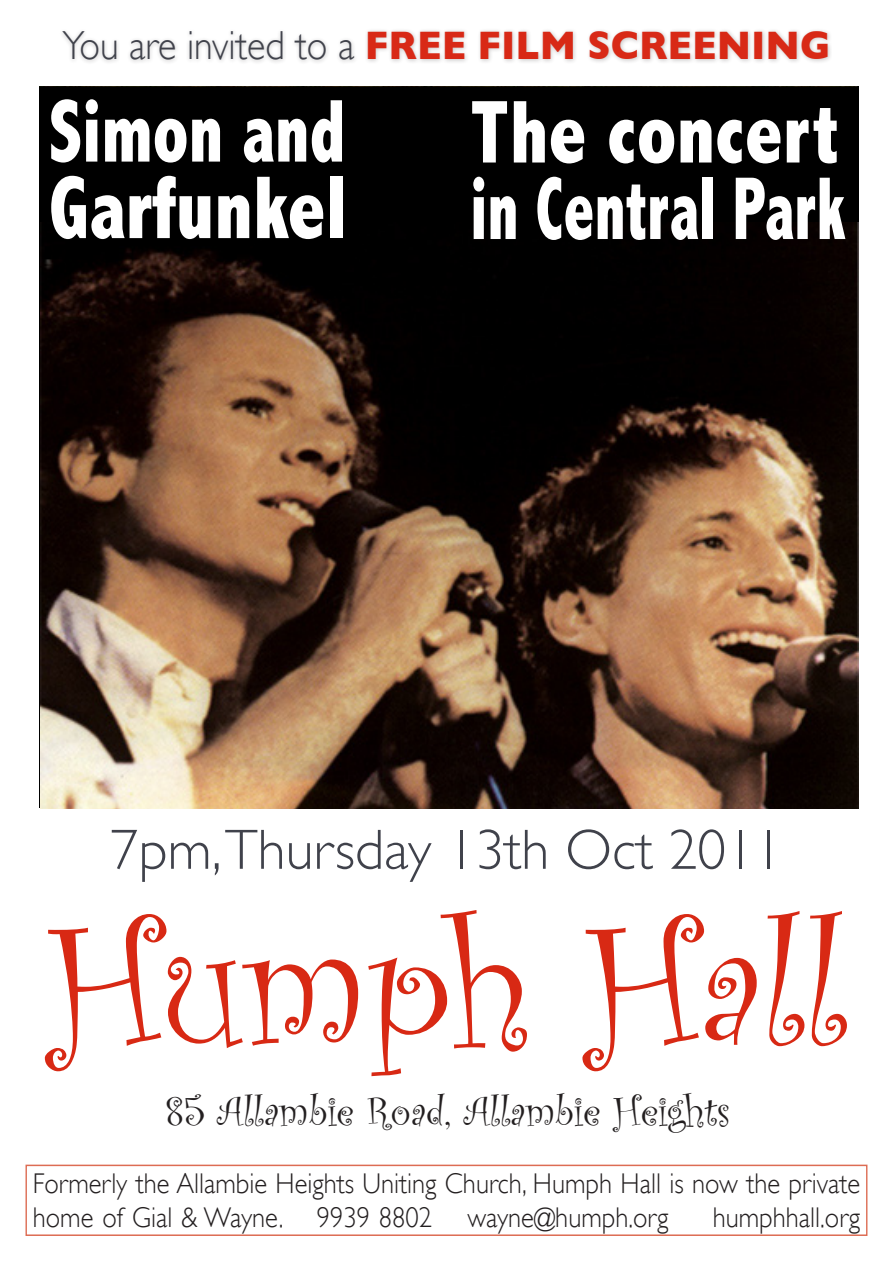
<style>
.page{position:relative;width:893px;height:1263px;background:#fff}
.page>*{position:absolute;margin:0;border:0;box-sizing:border-box;transform-origin:0 0}
.t1{font:175.5px "Curlz";color:#d82914}
.t2{font:800 condensed 90px/76.5px "Abadi";color:#fff;scale:.9 1}
.t3{font:800 condensed 90px/76.5px "Abadi";color:#fff;scale:.81 1}
.t4{font:300 57px "Gill Sans";color:#40424b}
.t5{font:42px "Curlz";color:#231f20}
.t6{font:700 40.5px "Gill Sans";color:#d82916;scale:.94 1}
.t7{font:300 28.5px/34.2px "Gill Sans";color:#231f20;scale:.93 1}
.s1{font-weight:300;color:#40424b}
</style>
<div class="page">
<div style="left:58px;top:28px;width:774px;height:37px;background:#231f20;opacity:.25"></div>
<div style="left:25px;top:1165px;width:842px;height:71px;border:1px solid #dd6c53"></div>
<div style="left:40px;top:88px;width:819px;height:720px;background:#000"></div>
<img style="left:40px;top:223px;width:818px;height:586px">
<p class="t6" style="left:63px;top:22px;width:818px"><span class="s1">You are invited to a</span> FREE FILM SCREENING</p>
<p class="t3" style="left:49px;top:93px;width:369px">Simon and<br>Garfunkel</p>
<p class="t2" style="left:470px;top:94px;width:418px">The concert in Central Park</p>
<p class="t4" style="left:110px;top:817px;width:674px">7pm,Thursday 13th Oct 2011</p>
<p class="t1" style="left:46px;top:861px;width:802px">Humph Hall</p>
<p class="t5" style="left:165px;top:1082px;width:566px">85 Allambie Road, Allambie Heights</p>
<p class="t7" style="left:33px;top:1166px;width:891px">Formerly the Allambie Heights Uniting Church, Humph Hall is now the private home of Gial &amp; Wayne. 9939 8802 wayne@humph.org</p>
<p class="t7" style="left:713px;top:1200px;width:160px">humphhall.org</p>
</div>
